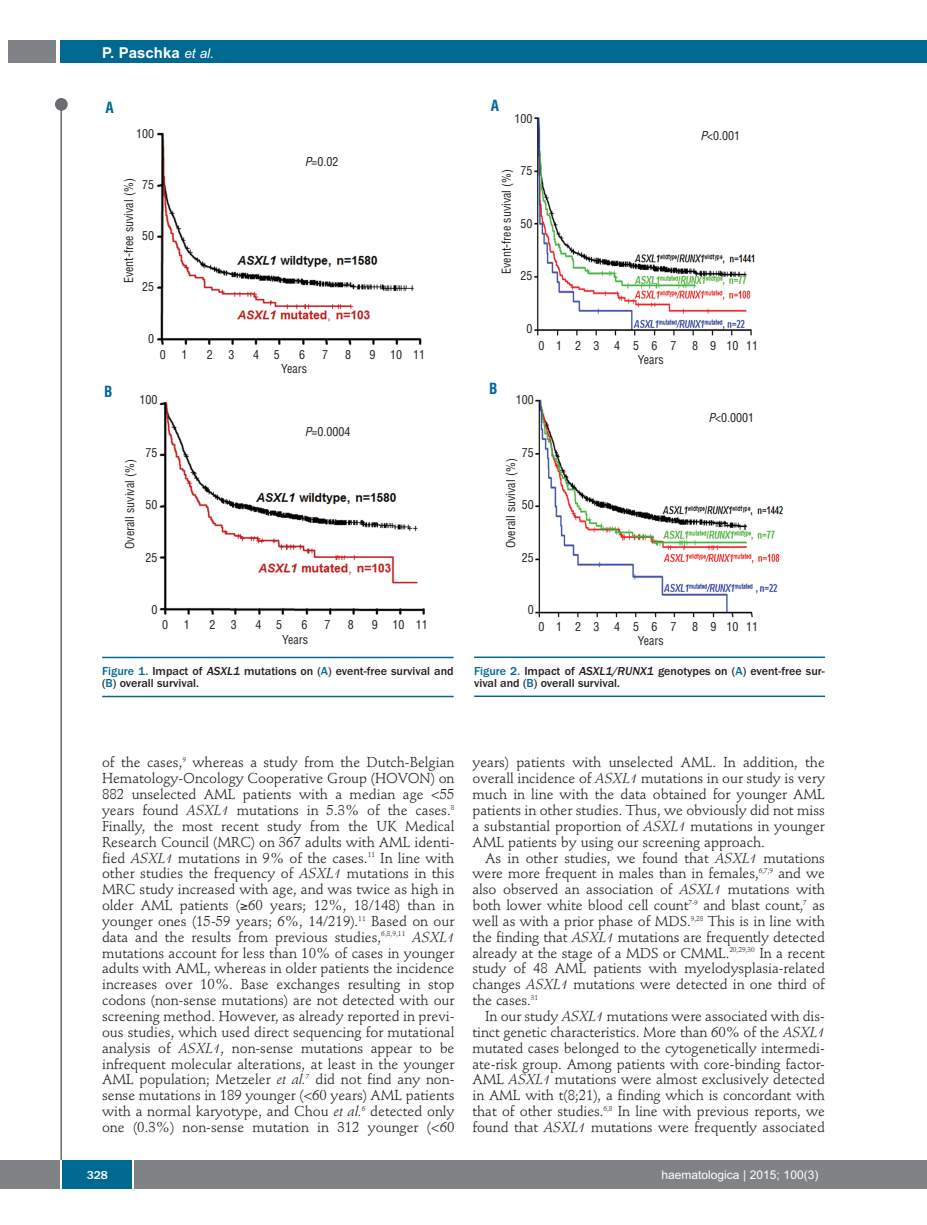
<style>
.page{position:relative;width:927px;height:1225px;background:#fff}
.page>*{position:absolute;margin:0;border:0;box-sizing:border-box;transform-origin:0 0}
.t1{font:700 15px "Arial";color:#fff}
.t2{font:700 condensed 15px "Helvetica";color:#006991}
.t3{font:14.25px/15.9px "Stempel Schneidler";letter-spacing:-.005em;color:#231f20;text-align:justify}
.t4{font:condensed 12px "Helvetica";color:#231f20}
.t5{font:500 12px/12px "Franklin Gothic";color:#231f20}
.t6{font:12px "Arial";color:#fff}
.t7{font:condensed 12px "Helvetica";letter-spacing:1.055em;color:#231f20}
.t8{font:500 12px "Franklin Gothic";color:#fff}
.s1{font-weight:400;font-style:italic;font-size:13.5px}
.s2{font-style:italic}
.s3{color:#006991}
</style>
<div class="page">
<div style="left:911px;top:40px;width:16px;height:22px;background:#006991"></div>
<div style="left:910px;top:1160px;width:17px;height:28px;background:#808285"></div>
<div style="left:55px;top:98px;width:13px;height:13px;background:#6c6d70;border-radius:50%"></div>
<hr style="left:60px;top:101px;width:2px;height:1061px;background:#6c6d70">
<div style="left:60px;top:40px;width:852px;height:22px;background:#006991"></div>
<div style="left:9px;top:40px;width:47px;height:22px;background:#808285"></div>
<div style="left:0;top:1160px;width:911px;height:28px;background:#808285"></div>
<div style="left:62px;top:1160px;width:71px;height:28px;background:#006991"></div>
<hr style="left:60px;top:1160px;width:2px;height:28px;background:#fff">
<svg style="left:133px;top:1160px;width:1px;height:28px"></svg>
<img style="left:115px;top:132px;width:323px;height:527px">
<hr style="left:102px;top:657px;width:352px;height:1px;background:#006991">
<hr style="left:102px;top:696px;width:352px;height:1px;background:#006991">
<img style="left:532px;top:116px;width:252px;height:502px">
<hr style="left:474px;top:656px;width:351px;height:2px;background:#006991">
<hr style="left:474px;top:695px;width:351px;height:2px;background:#006991">
<p class="t1" style="left:102px;top:44px;width:113px">P. Paschka <span class="s1">et al.</span></p>
<p class="t2" style="left:106px;top:99px;width:10px">A</p>
<p class="t2" style="left:491px;top:97px;width:10px">A</p>
<p class="t4" style="left:136px;top:127px;width:19px">100</p>
<p class="t4" style="left:515px;top:111px;width:19px">100</p>
<p class="t4" style="left:305px;top:155px;width:35px"><span class="s2">P</span>=0.02</p>
<p class="t4" style="left:521px;top:164px;width:13px">75</p>
<p class="t4" style="left:122px;top:283px;width:107px;rotate:-90deg">Event-free suvival (%)</p>
<p class="t4" style="left:500px;top:274px;width:107px;rotate:-90deg">Event-free suvival (%)</p>
<p class="t4" style="left:142px;top:178px;width:13px">75</p>
<p class="t4" style="left:521px;top:216px;width:13px">50</p>
<p class="t4" style="left:142px;top:229px;width:13px">50</p>
<p class="t4" style="left:521px;top:269px;width:13px">25</p>
<p class="t4" style="left:142px;top:280px;width:13px">25</p>
<p class="t4" style="left:701px;top:129px;width:41px"><span class="s2">P</span>&lt;0.001</p>
<p class="t4" style="left:148px;top:331px;width:7px">0</p>
<p class="t4" style="left:160px;top:347px;width:7px">0</p>
<p class="t4" style="left:182px;top:347px;width:7px">1</p>
<p class="t4" style="left:207px;top:347px;width:7px">2</p>
<p class="t4" style="left:228px;top:347px;width:7px">3</p>
<p class="t4" style="left:253px;top:347px;width:28px">4 5</p>
<p class="t4" style="left:299px;top:347px;width:7px">6</p>
<p class="t4" style="left:322px;top:347px;width:7px">7</p>
<p class="t4" style="left:345px;top:347px;width:7px">8</p>
<p class="t4" style="left:370px;top:347px;width:57px">9 10 11</p>
<p class="t4" style="left:281px;top:362px;width:27px">Years</p>
<p class="t2" style="left:104px;top:382px;width:10px">B</p>
<p class="t2" style="left:489px;top:379px;width:10px">B</p>
<p class="t4" style="left:139px;top:393px;width:19px">100</p>
<p class="t4" style="left:123px;top:549px;width:91px;rotate:-90deg">Overall suvival (%)</p>
<p class="t4" style="left:145px;top:445px;width:13px">75</p>
<p class="t4" style="left:145px;top:498px;width:13px">50</p>
<p class="t4" style="left:145px;top:550px;width:13px">25</p>
<p class="t4" style="left:305px;top:425px;width:47px"><span class="s2">P</span>=0.0004</p>
<p class="t4" style="left:527px;top:321px;width:7px">0</p>
<p class="t7" style="left:538px;top:338px;width:140px">0123 4567</p>
<p class="t4" style="left:692px;top:338px;width:68px">8 9 1011</p>
<p class="t4" style="left:638px;top:353px;width:27px">Years</p>
<p class="t4" style="left:516px;top:393px;width:19px">100</p>
<p class="t4" style="left:522px;top:445px;width:13px">75</p>
<p class="t4" style="left:504px;top:548px;width:91px;rotate:-90deg">Overall suvival (%)</p>
<p class="t4" style="left:522px;top:498px;width:13px">50</p>
<p class="t4" style="left:522px;top:550px;width:13px">25</p>
<p class="t4" style="left:708px;top:410px;width:47px"><span class="s2">P</span>&lt;0.0001</p>
<p class="t4" style="left:151px;top:603px;width:7px">0</p>
<p class="t4" style="left:162px;top:618px;width:7px">0</p>
<p class="t4" style="left:184px;top:618px;width:7px">1</p>
<p class="t4" style="left:209px;top:618px;width:7px">2</p>
<p class="t4" style="left:231px;top:618px;width:7px">3</p>
<p class="t4" style="left:255px;top:618px;width:28px">4 5</p>
<p class="t4" style="left:302px;top:618px;width:7px">6</p>
<p class="t4" style="left:325px;top:618px;width:7px">7</p>
<p class="t4" style="left:348px;top:618px;width:7px">8</p>
<p class="t4" style="left:372px;top:618px;width:57px">9 10 11</p>
<p class="t4" style="left:282px;top:632px;width:27px">Years</p>
<p class="t4" style="left:528px;top:603px;width:7px">0</p>
<p class="t7" style="left:538px;top:620px;width:140px">0123 4567</p>
<p class="t4" style="left:692px;top:620px;width:68px">8 9 1011</p>
<p class="t4" style="left:638px;top:634px;width:27px">Years</p>
<p class="t5" style="left:102px;top:665px;width:353px"><span class="s3">Figure 1.</span> Impact of <span class="s2">ASXL1</span> mutations on (<span class="s3">A</span>) event-free survival and (<span class="s3">B</span>) overall survival.</p>
<p class="t5" style="left:474px;top:665px;width:352px"><span class="s3">Figure 2.</span> Impact of <span class="s2">ASXL1/RUNX1</span> genotypes on (<span class="s3">A</span>) event-free sur&shy;vival and (<span class="s3">B</span>) overall survival.</p>
<p class="t3" style="left:102px;top:756px;width:354px">of the cases,<sup>9</sup> whereas a study from the Dutch-Belgian Hematology-Oncology Cooperative Group (HOVON) on 882 unselected AML patients with a median age &lt;55 years found <span class="s2">ASXL1</span> mutations in 5.3% of the cases.<sup>8<br></sup>Finally, the most recent study from the UK Medical Research Council (MRC) on 367 adults with AML identi&shy;fied <span class="s2">ASXL1</span> mutations in 9% of the cases.<sup>11</sup> In line with other studies the frequency of <span class="s2">ASXL1</span> mutations in this MRC study increased with age, and was twice as high in older AML patients (≥60 years; 12%, 18/148) than in younger ones (15-59 years; 6%, 14/219).<sup>11</sup> Based on our data and the results from previous studies,<sup>6,8,9,11</sup> <span class="s2">ASXL1 </span>mutations account for less than 10% of cases in younger adults with AML, whereas in older patients the incidence increases over 10%. Base exchanges resulting in stop codons (non-sense mutations) are not detected with our screening method. However, as already reported in previ&shy;ous studies, which used direct sequencing for mutational analysis of <span class="s2">ASXL1</span>, non-sense mutations appear to be infrequent molecular alterations, at least in the younger AML population; Metzeler <span class="s2">et al.</span><sup>7</sup> did not find any non&shy;sense mutations in 189 younger (&lt;60 years) AML patients with a normal karyotype, and Chou <span class="s2">et al.</span><sup>6</sup> detected only one (0.3%) non-sense mutation in 312 younger (&lt;60</p>
<p class="t3" style="left:472px;top:756px;width:354px">years) patients with unselected AML. In addition, the overall incidence of <span class="s2">ASXL1</span> mutations in our study is very much in line with the data obtained for younger AML patients in other studies. Thus, we obviously did not miss a substantial proportion of <span class="s2">ASXL1</span> mutations in younger AML patients by using our screening approach.</p>
<p class="t3" style="left:472px;top:851px;width:354px;text-indent:13px">As in other studies, we found that <span class="s2">ASXL1</span> mutations were more frequent in males than in females,<sup>6,7,9</sup> and we also observed an association of <span class="s2">ASXL1</span> mutations with both lower white blood cell count<sup>7-9</sup> and blast count,<sup>7</sup> as well as with a prior phase of MDS.<sup>9,28</sup> This is in line with the finding that <span class="s2">ASXL1</span> mutations are frequently detected already at the stage of a MDS or CMML.<sup>20,29,30</sup> In a recent study of 48 AML patients with myelodysplasia-related changes <span class="s2">ASXL1</span> mutations were detected in one third of the cases.<sup>31</sup></p>
<p class="t3" style="left:472px;top:1009px;width:354px;text-indent:13px">In our study <span class="s2">ASXL1</span> mutations were associated with dis&shy;tinct genetic characteristics. More than 60% of the <span class="s2">ASXL1 </span>mutated cases belonged to the cytogenetically intermedi&shy;ate-risk group. Among patients with core-binding factor-AML <span class="s2">ASXL1</span> mutations were almost exclusively detected in AML with t(8;21), a finding which is concordant with that of other studies.<sup>6,8</sup> In line with previous reports, we found that <span class="s2">ASXL1</span> mutations were frequently associated</p>
<p class="t8" style="left:87px;top:1167px;width:23px">328</p>
<p class="t6" style="left:661px;top:1167px;width:158px">haematologica | 2015; 100(3)</p>
</div>
